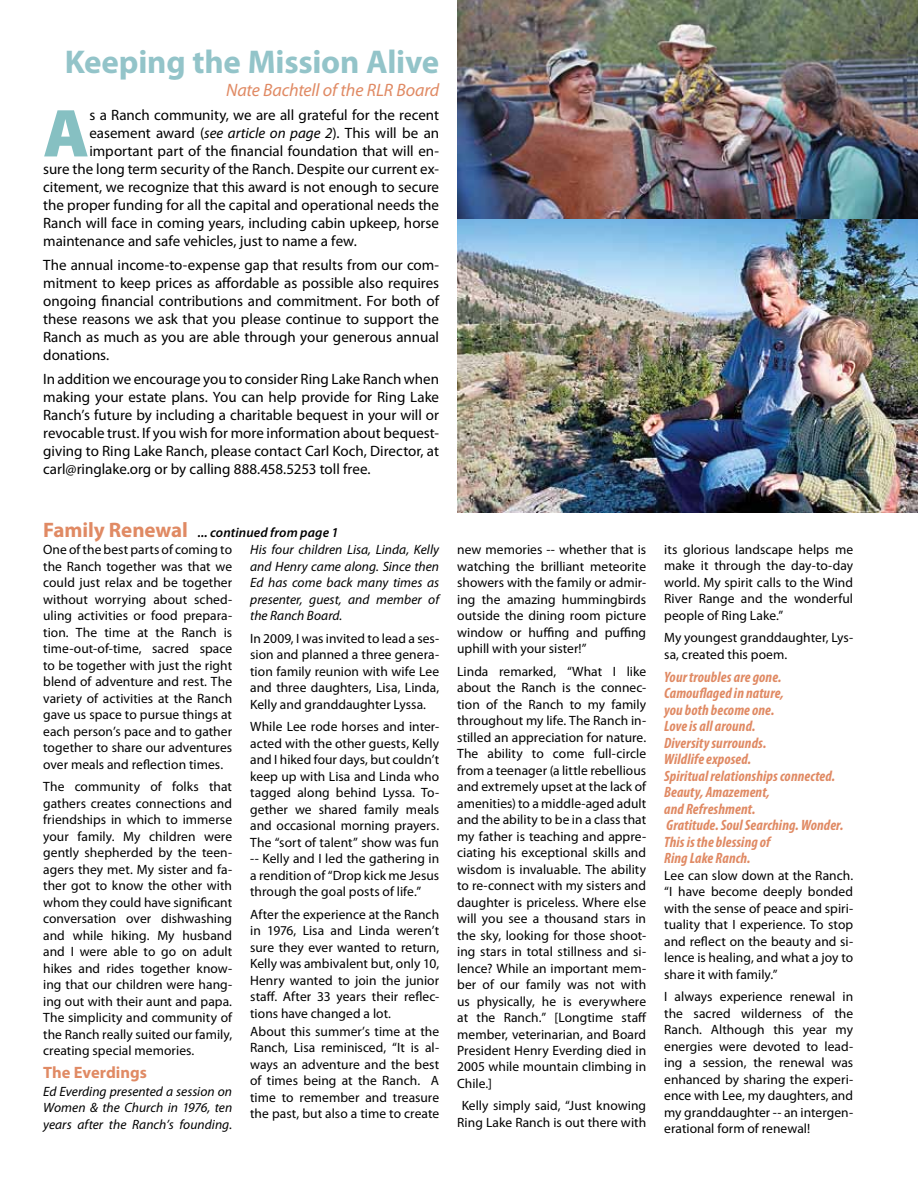
<style>
.page{position:relative;width:918px;height:1188px;background:#fff}
.page>*{position:absolute;margin:0;border:0;box-sizing:border-box;transform-origin:0 0}
.t1{font:900 68.4px "Myriad Pro";color:#86c0c2}
.t2{font:700 33px "Myriad Pro";letter-spacing:-.005em;color:#93c4c9}
.t3{font:italic 18px "Myriad Pro";letter-spacing:-.01em;color:#e08a64}
.t4{font:700 16.5px "Myriad Pro";color:#e08a64}
.t5{font:15px/18px "Myriad Pro";color:#000;text-align:justify}
.t6{font:italic 700 condensed 15px/16.5px "Myriad Pro";letter-spacing:.005em;color:#e08a64}
.t7{font:13.5px/16.5px "Myriad Pro";letter-spacing:.005em;color:#000;text-align:justify}
.t8{font:italic 13.5px/16.5px "Myriad Pro";color:#000;text-align:justify}
.t9{font:italic 600 13.5px "Myriad Pro";letter-spacing:.01em;color:#000}
.s1{font-style:italic}
.s2{font-weight:700;font-style:normal;font-size:21px;color:#e08a64}
</style>
<div class="page">
<img style="left:457px;top:0;width:461px;height:219px">
<img style="left:457px;top:219px;width:461px;height:294px">
<h2 class="t2" style="left:65px;top:41px;width:376px">Keeping the Mission Alive</h2>
<h3 class="t3" style="left:226px;top:79px;width:214px">Nate Bachtell of the RLR Board</h3>
<h1 class="t1" style="left:43px;top:88px;width:48px">A</h1>
<p class="t5" style="left:89px;top:106px;width:351px">s a Ranch community, we are all grateful for the recent</p>
<p class="t5" style="left:89px;top:124px;width:351px">easement award (<span class="s1">see article on page 2</span>). This will be an</p>
<p class="t5" style="left:89px;top:142px;width:351px">important part of the financial foundation that will en-</p>
<p class="t5" style="left:43px;top:160px;width:398px">sure the long term security of the Ranch. Despite our current ex-</p>
<p class="t5" style="left:43px;top:178px;width:397px">citement, we recognize that this award is not enough to secure</p>
<p class="t5" style="left:43px;top:196px;width:397px">the proper funding for all the capital and operational needs the</p>
<p class="t5" style="left:43px;top:214px;width:397px">Ranch will face in coming years, including cabin upkeep, horse</p>
<p class="t5" style="left:43px;top:232px;width:315px">maintenance and safe vehicles, just to name a few.</p>
<p class="t5" style="left:43px;top:256px;width:398px">The annual income-to-expense gap that results from our com&shy;mitment to keep prices as affordable as possible also requires ongoing financial contributions and commitment. For both of these reasons we ask that you please continue to support the Ranch as much as you are able through your generous annual donations.</p>
<p class="t5" style="left:43px;top:370px;width:397px">In addition we encourage you to consider Ring Lake Ranch when making your estate plans. You can help provide for Ring Lake Ranch’s future by including a charitable bequest in your will or revocable trust. If you wish for more information about bequest&shy;giving to Ring Lake Ranch, please contact Carl Koch, Director, at carl@ringlake.org or by calling 888.458.5253 toll free.</p>
<p class="t9" style="left:43px;top:524px;width:297px"><span class="s2">Family Renewal</span> ... continued from page 1</p>
<p class="t7" style="left:43px;top:541px;width:191px">One of the best parts of coming to the Ranch together was that we could just relax and be together without worrying about sched&shy;uling activities or food prepara&shy;tion. The time at the Ranch is time-out-of-time, sacred space to be together with just the right blend of adventure and rest. The variety of activities at the Ranch gave us space to pursue things at each person’s pace and to gather together to share our adventures over meals and reflection times.</p>
<p class="t7" style="left:43px;top:778px;width:191px">The community of folks that gathers creates connections and friendships in which to immerse your family. My children were gently shepherded by the teen&shy;agers they met. My sister and fa&shy;ther got to know the other with whom they could have significant conversation over dishwashing and while hiking. My husband and I were able to go on adult hikes and rides together know&shy;ing that our children were hang&shy;ing out with their aunt and papa.<br>The simplicity and community of the Ranch really suited our family, creating special memories.</p>
<p class="t4" style="left:43px;top:1061px;width:105px">The Everdings</p>
<p class="t8" style="left:43px;top:1083px;width:191px">Ed Everding presented a session on Women &amp; the Church in 1976, ten years after the Ranch’s founding.</p>
<p class="t8" style="left:250px;top:541px;width:191px">His four children Lisa, Linda, Kelly and Henry came along. Since then Ed has come back many times as presenter, guest, and member of the Ranch Board.</p>
<p class="t7" style="left:250px;top:630px;width:190px">In 2009, I was invited to lead a ses&shy;sion and planned a three genera&shy;tion family reunion with wife Lee and three daughters, Lisa, Linda, Kelly and granddaughter Lyssa.</p>
<p class="t7" style="left:250px;top:718px;width:190px">While Lee rode horses and inter&shy;acted with the other guests, Kelly and I hiked four days, but couldn’t keep up with Lisa and Linda who tagged along behind Lyssa. To&shy;gether we shared family meals and occasional morning prayers.<br>The “sort of talent” show was fun -- Kelly and I led the gathering in a rendition of “Drop kick me Jesus through the goal posts of life.”</p>
<p class="t7" style="left:250px;top:906px;width:191px">After the experience at the Ranch in 1976, Lisa and Linda weren’t sure they ever wanted to return, Kelly was ambivalent but, only 10, Henry wanted to join the junior staff. After 33 years their reflec&shy;tions have changed a lot.</p>
<p class="t7" style="left:250px;top:1023px;width:190px">About this summer’s time at the Ranch, Lisa reminisced, “It is al&shy;ways an adventure and the best of times being at the Ranch. A time to remember and treasure the past, but also a time to create</p>
<p class="t7" style="left:457px;top:541px;width:190px">new memories -- whether that is watching the brilliant meteorite showers with the family or admir&shy;ing the amazing hummingbirds outside the dining room picture window or huffing and puffing uphill with your sister!”</p>
<p class="t7" style="left:457px;top:663px;width:191px">Linda remarked, “What I like about the Ranch is the connec&shy;tion of the Ranch to my family throughout my life. The Ranch in&shy;stilled an appreciation for nature.<br>The ability to come full-circle from a teenager (a little rebellious and extremely upset at the lack of amenities) to a middle-aged adult and the ability to be in a class that my father is teaching and appre&shy;ciating his exceptional skills and wisdom is invaluable. The ability to re-connect with my sisters and daughter is priceless. Where else will you see a thousand stars in the sky, looking for those shoot&shy;ing stars in total stillness and si&shy;lence? While an important mem&shy;ber of our family was not with us physically, he is everywhere at the Ranch.” [Longtime staff member, veterinarian, and Board President Henry Everding died in 2005 while mountain climbing in Chile.]</p>
<p class="t7" style="left:457px;top:1098px;width:190px;text-align:center">Kelly simply said, “Just knowing<br>Ring Lake Ranch is out there with</p>
<p class="t7" style="left:664px;top:541px;width:190px">its glorious landscape helps me make it through the day-to-day world. My spirit calls to the Wind River Range and the wonderful people of Ring Lake.”</p>
<p class="t7" style="left:664px;top:630px;width:191px">My youngest granddaughter, Lys&shy;sa, created this poem.</p>
<p class="t6" style="left:664px;top:668px;width:181px">Your troubles are gone.<br>Camouflaged in nature,<br>you both become one.<br>Love is all around.<br>Diversity surrounds.<br>Wildlife exposed.<br>Spiritual relationships connected.<br>Beauty, Amazement,<br>and Refreshment.<br>Gratitude. Soul Searching. Wonder.<br>This is the blessing of<br>Ring Lake Ranch.</p>
<p class="t7" style="left:664px;top:867px;width:191px">Lee can slow down at the Ranch. “I have become deeply bonded with the sense of peace and spiri&shy;tuality that I experience. To stop and reflect on the beauty and si&shy;lence is healing, and what a joy to share it with family.”</p>
<p class="t7" style="left:664px;top:988px;width:191px">I always experience renewal in the sacred wilderness of the Ranch. Although this year my energies were devoted to lead&shy;ing a session, the renewal was enhanced by sharing the experi&shy;ence with Lee, my daughters, and my granddaughter -- an intergen&shy;erational form of renewal!</p>
</div>
